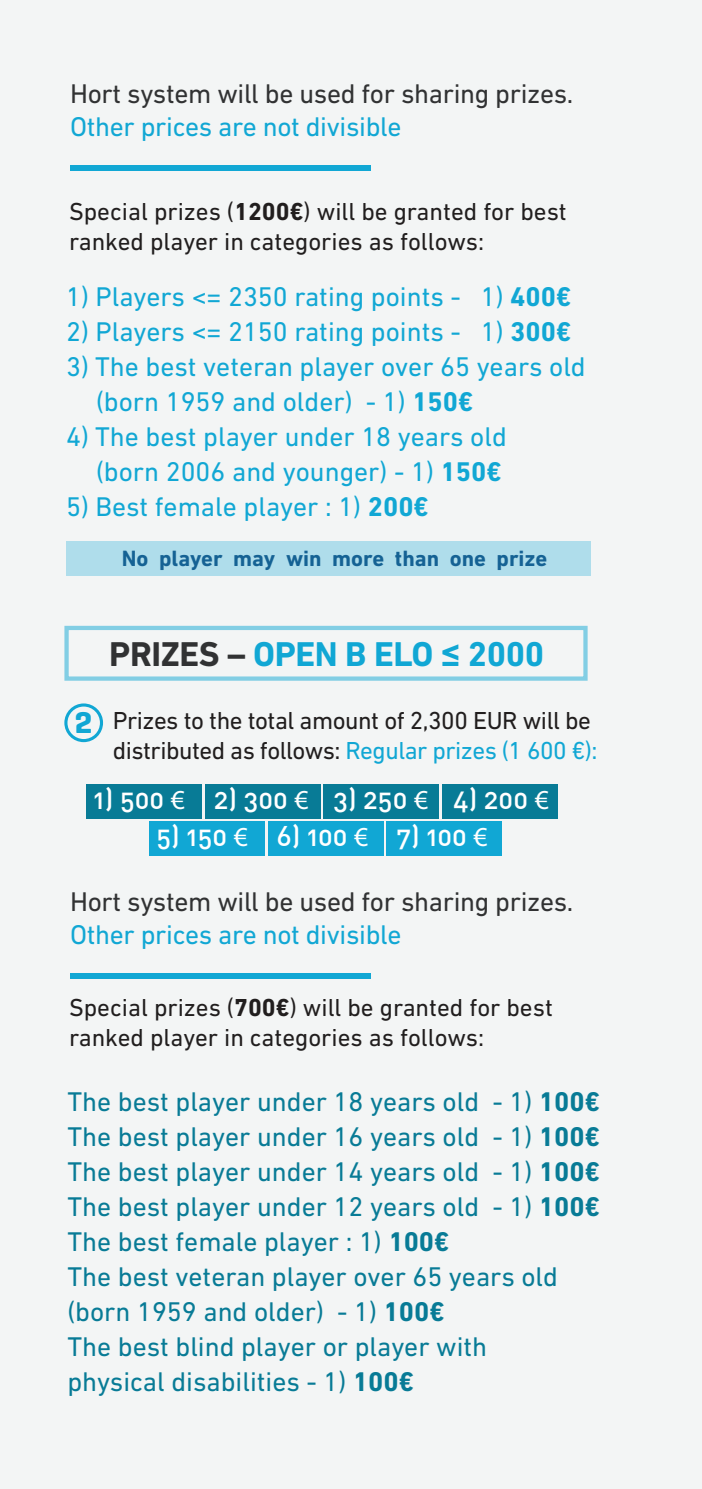
<style>
.page{position:relative;width:702px;height:1489px;background:#fff}
.page>*{position:absolute;margin:0;border:0;box-sizing:border-box;transform-origin:0 0}
.t1{font:700 35px "DIN Next LT Pro";letter-spacing:-.01em;color:#11a7d4}
.t2{font:700 30.75px "Geogrotesque";color:#11a7d4}
.t3{font:27.5px/35px "DIN Next LT Pro";color:#087b96}
.t4{font:27.5px/35px "DIN Next LT Pro";color:#11a7d4}
.t5{font:27.5px "DIN Next LT Pro";letter-spacing:-.01em;color:#313233}
.t6{font:500 27.5px "DIN Alternate";color:#fff}
.t7{font:25px/30px "DIN Next LT Pro";color:#211e1e}
.t8{font:25px/30px "DIN Next LT Pro";letter-spacing:-.02em;color:#211e1e}
.t9{font:700 22.5px "DIN Next LT Pro";color:#156294}
.s1{font-weight:700}
.s2{color:#313233}
.s3{color:#11a7d4}
.s4{font-family:"Myriad Pro";font-weight:400}
</style>
<div class="page">
<div style="left:0;top:0;width:702px;height:1488px;background:#f3f5f5"></div>
<div style="left:71px;top:165px;width:300px;height:6px;background:#11a7d4"></div>
<div style="left:71px;top:973px;width:300px;height:5px;background:#11a7d4"></div>
<div style="left:67px;top:541px;width:524px;height:35px;background:#afddeb"></div>
<div style="left:87px;top:783px;width:115px;height:35px;background:#087b96"></div>
<div style="left:324px;top:783px;width:115px;height:35px;background:#087b96"></div>
<div style="left:442px;top:783px;width:115px;height:35px;background:#087b96"></div>
<div style="left:205px;top:783px;width:115px;height:35px;background:#087b96"></div>
<div style="left:150px;top:821px;width:115px;height:34px;background:#11a7d4"></div>
<div style="left:386px;top:821px;width:115px;height:34px;background:#11a7d4"></div>
<div style="left:268px;top:821px;width:115px;height:34px;background:#11a7d4"></div>
<svg style="left:64px;top:703px;width:39px;height:39px"></svg>
<p class="t5" style="left:70px;top:77px;width:504px">Hort system will be used for sharing prizes.</p>
<p class="t4" style="left:70px;top:108px;width:333px">Other prices are not divisible</p>
<p class="t7" style="left:69px;top:196px;width:499px">Special prizes (<span class="s1">1200€</span>) will be granted for best ranked player in categories as follows:</p>
<p class="t4" style="left:66px;top:279px;width:506px">1) Players &lt;= 2350 rating points - 1) <span class="s1">400€</span></p>
<p class="t4" style="left:66px;top:314px;width:506px">2) Players &lt;= 2150 rating points - 1) <span class="s1">300€</span></p>
<p class="t4" style="left:96px;top:349px;width:491px;text-indent:-30px">3) The best veteran player over 65 years old (born 1959 and older) - 1) <span class="s1">150€</span></p>
<p class="t4" style="left:66px;top:419px;width:442px;text-align:right">4) The best player under 18 years old (born 2006 and younger) - 1) <span class="s1">150€</span></p>
<p class="t4" style="left:66px;top:489px;width:364px">5) Best female player : 1) <span class="s1">200€</span></p>
<p class="t9" style="left:122px;top:545px;width:427px">No player may win more than one prize</p>
<p class="t2" style="left:75px;top:703px;width:19px">2</p>
<p class="t1" style="left:109px;top:633px;width:436px"><span class="s2">PRIZES –</span> OPEN B ELO ≤ 2000</p>
<p class="t8" style="left:113px;top:704px;width:486px">Prizes to the total amount of 2,300 EUR will be distributed as follows: <span class="s3">Regular prizes (1 600 €):</span></p>
<p class="t6" style="left:94px;top:781px;width:456px">1) 500 <span class="s4">€</span> 2) 300 <span class="s4">€</span> 3) 250 <span class="s4">€</span> 4) 200 <span class="s4">€</span></p>
<p class="t6" style="left:156px;top:818px;width:333px">5) 150 <span class="s4">€</span> 6) 100 <span class="s4">€</span> 7) 100 <span class="s4">€</span></p>
<p class="t5" style="left:70px;top:886px;width:504px">Hort system will be used for sharing prizes.</p>
<p class="t4" style="left:70px;top:917px;width:333px">Other prices are not divisible</p>
<p class="t7" style="left:69px;top:992px;width:485px">Special prizes (<span class="s1">700€</span>) will be granted for best ranked player in categories as follows:</p>
<p class="t3" style="left:67px;top:1083px;width:534px">The best player under 18 years old - 1) <span class="s1">100€ </span>The best player under 16 years old - 1) <span class="s1">100€ </span>The best player under 14 years old - 1) <span class="s1">100€ </span>The best player under 12 years old - 1) <span class="s1">100€ </span>The best female player : 1) <span class="s1">100€<br></span>The best veteran player over 65 years old (born 1959 and older) - 1) <span class="s1">100€<br></span>The best blind player or player with<br>physical disabilities - 1) <span class="s1">100€</span></p>
</div>
